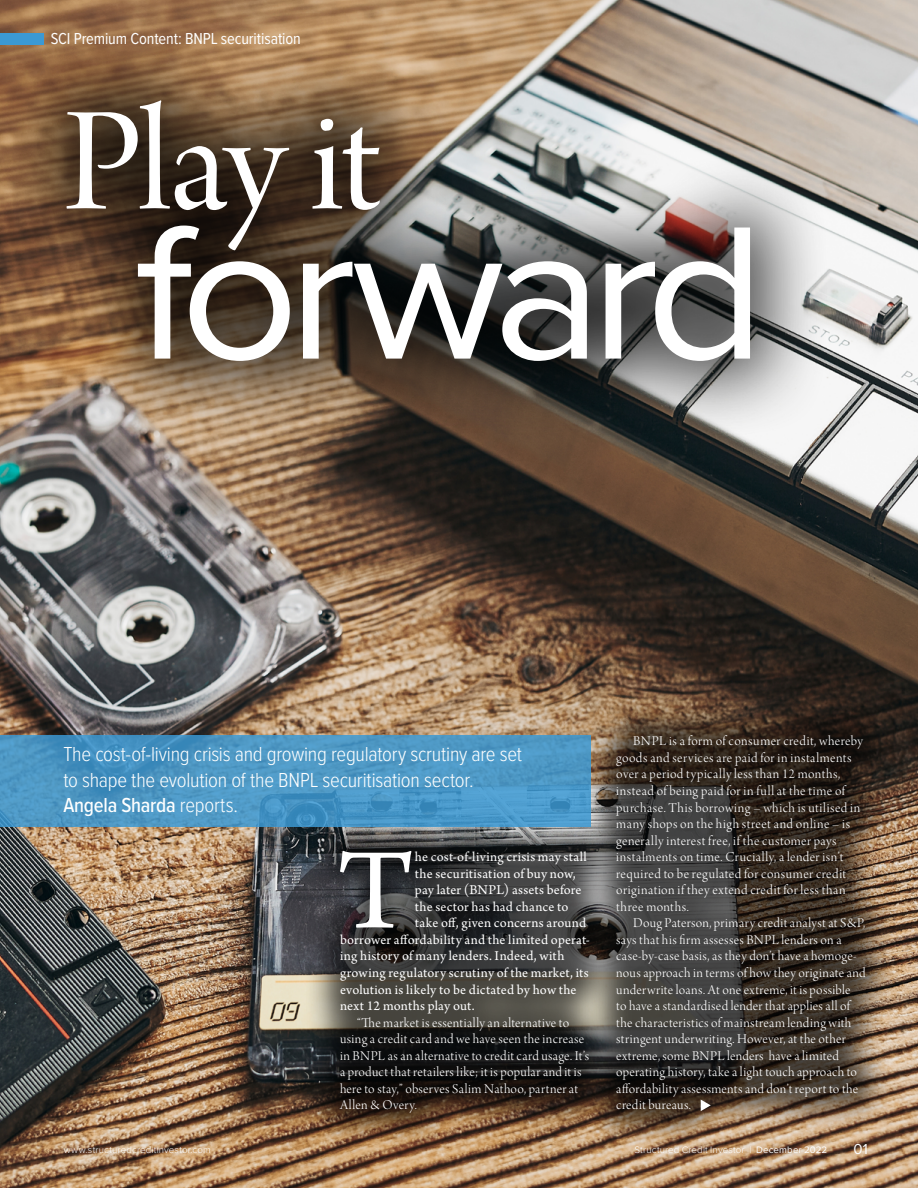
<style>
.page{position:relative;width:918px;height:1188px;background:#fff}
.page>*{position:absolute;margin:0;border:0;box-sizing:border-box;transform-origin:0 0}
.t1{font:196.5px "Proxima Nova";letter-spacing:-.06em;color:#fff;scale:1.07 1}
.t2{font:156.75px "Arno Pro Display";letter-spacing:-.025em;color:#fff}
.t3{font:121.35px "Arno Pro";color:#fff}
.t4{font:300 21px/25.5px "Proxima Nova Cond";letter-spacing:-.015em;color:#fff}
.t5{font:16.5px "Proxima Nova Cond";letter-spacing:-.01em;color:#fff}
.t6{font:15px "Proxima Nova";color:#fff}
.t7{font:14.25px/16.5px "Arno Pro Light Display";letter-spacing:.025em;color:#fff}
.t8{font:14.25px "Arno Pro";letter-spacing:.01em;color:#fff}
.t9{font:300 9.75px "Proxima Nova";letter-spacing:.015em;color:#fff}
.s1{font-weight:500}
.s2{font-weight:400}
</style>
<div class="page">
<img style="left:0;top:0;width:918px;height:1188px">
<div style="left:581px;top:701px;width:320px;height:444px;background:#000;opacity:.7"></div>
<div style="left:304px;top:815px;width:320px;height:332px;background:#000;opacity:.7"></div>
<div style="left:0;top:24px;width:830px;height:415px;background:#000;opacity:.8"></div>
<svg style="left:0;top:735px;width:591px;height:92px;background:#4a96c4"></svg>
<svg style="left:701px;top:1100px;width:10px;height:11px"></svg>
<div style="left:0;top:33px;width:43px;height:11px;background:#3b99d4"></div>
<p class="t5" style="left:51px;top:27px;width:252px">SCI Premium Content: BNPL securitisation</p>
<h2 class="t2" style="left:63px;top:76px;width:319px">Play it</h2>
<h1 class="t1" style="left:135px;top:147px;width:591px">forward</h1>
<h3 class="t4" style="left:63px;top:740px;width:460px">The cost-of-living crisis and growing regulatory scrutiny are set to shape the evolution of the BNPL securitisation sector.<br><span class="s1">Angela Sharda</span> reports.</h3>
<h3 class="t3" style="left:337px;top:822px;width:79px">T</h3>
<p class="t8" style="left:415px;top:849px;width:173px">he cost-of-living crisis may stall</p>
<p class="t8" style="left:415px;top:865px;width:162px">the securitisation of buy now,</p>
<p class="t8" style="left:415px;top:882px;width:168px">pay later (BNPL) assets before</p>
<p class="t8" style="left:415px;top:898px;width:155px">the sector has had chance to</p>
<p class="t8" style="left:415px;top:915px;width:173px">take off, given concerns around</p>
<p class="t8" style="left:340px;top:931px;width:251px">borrower affordability and the limited operat-</p>
<p class="t8" style="left:340px;top:948px;width:226px">ing history of many lenders. Indeed, with</p>
<p class="t8" style="left:340px;top:965px;width:250px">growing regulatory scrutiny of the market, its</p>
<p class="t8" style="left:340px;top:981px;width:238px">evolution is likely to be dictated by how the</p>
<p class="t8" style="left:340px;top:998px;width:136px">next 12 months play out.</p>
<p class="t7" style="left:340px;top:1015px;width:251px;text-indent:17px">“The market is essentially an alternative to using a credit card and we have seen the increase in BNPL as an alternative to credit card usage. It’s a product that retailers like; it is popular and it is here to stay,” observes Salim Nathoo, partner at Allen &amp; Overy.</p>
<p class="t7" style="left:616px;top:734px;width:248px;text-indent:17px">BNPL is a form of consumer credit, whereby goods and services are paid for in instalments over a period typically less than 12 months, instead of being paid for in full at the time of purchase. This borrowing – which is utilised in many shops on the high street and online – is generally interest free, if the customer pays instalments on time. Crucially, a lender isn’t required to be regulated for consumer credit origination if they extend credit for less than three months.</p>
<p class="t7" style="left:616px;top:916px;width:251px;text-indent:17px">Doug Paterson, primary credit analyst at S&amp;P, says that his firm assesses BNPL lenders on a case-by-case basis, as they don’t have a homoge&shy;nous approach in terms of how they originate and underwrite loans. At one extreme, it is possible<br>to have a standardised lender that applies all of the characteristics of mainstream lending with stringent underwriting. However, at the other extreme, some BNPL lenders have a limited operating history, take a light touch approach to affordability assessments and don’t report to the credit bureaus.</p>
<p class="t9" style="left:64px;top:1143px;width:149px">www.structuredcreditinvestor.com</p>
<p class="t9" style="left:635px;top:1143px;width:194px">Structured Credit Investor | <span class="s2">December 2022</span></p>
<p class="t6" style="left:853px;top:1138px;width:16px">01</p>
</div>
